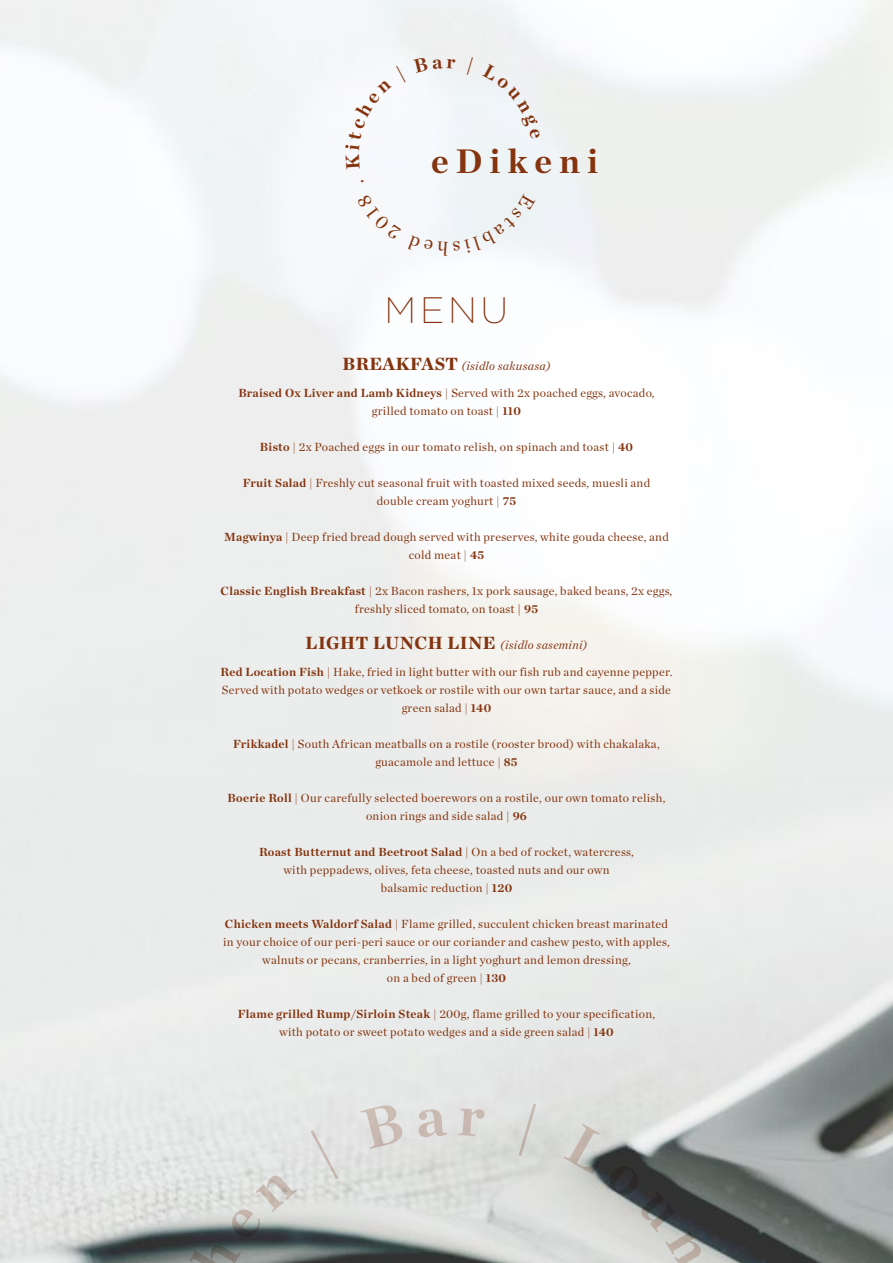
<style>
.page{position:relative;width:893px;height:1263px;background:#fff}
.page>*{position:absolute;margin:0;border:0;box-sizing:border-box;transform-origin:0 0}
.t1{font:200 36.75px "Gotham";color:#84340e}
.t2{font:700 34.8px "Chronicle Deck";letter-spacing:.2em;color:#84340e}
.t3{font:12px/18px "Chronicle Deck";letter-spacing:.025em;color:#84340e;text-align:center}
.t4{font:italic 12px "Chronicle Deck";letter-spacing:.025em;color:#84340e}
.s1{font-weight:900;font-style:normal;font-size:18px}
.s2{font-weight:700}
</style>
<div class="page">
<img style="left:0;top:0;width:893px;height:1263px">
<svg style="left:161px;top:1103px;width:573px;height:160px;background:#bcbebc"></svg>
<div style="left:407px;top:193px;width:129px;height:63px;background:#f0f4f8"></div>
<svg style="left:357px;top:194px;width:44px;height:46px"></svg>
<svg style="left:345px;top:66px;width:61px;height:103px"></svg>
<svg style="left:413px;top:57px;width:43px;height:16px"></svg>
<svg style="left:467px;top:57px;width:6px;height:18px"></svg>
<div style="left:482px;top:64px;width:58px;height:75px;background:#f0f3f7"></div>
<h2 class="t2" style="left:431px;top:133px;width:169px">eDikeni</h2>
<h1 class="t1" style="left:385px;top:287px;width:125px">MENU</h1>
<p class="t4" style="left:342px;top:356px;width:209px"><span class="s1">BREAKFAST</span> (isidlo sakusasa)</p>
<p class="t3" style="left:238px;top:383px;width:418px"><span class="s2">Braised Ox Liver and Lamb Kidneys</span> | Served with 2x poached eggs, avocado, grilled tomato on toast | <span class="s2">110</span></p>
<p class="t3" style="left:260px;top:437px;width:375px"><span class="s2">Bisto</span> | 2x Poached eggs in our tomato relish, on spinach and toast | <span class="s2">40</span></p>
<p class="t3" style="left:243px;top:473px;width:409px"><span class="s2">Fruit Salad</span> | Freshly cut seasonal fruit with toasted mixed seeds, muesli and double cream yoghurt | <span class="s2">75</span></p>
<p class="t3" style="left:224px;top:527px;width:446px"><span class="s2">Magwinya</span> | Deep fried bread dough served with preserves, white gouda cheese, and cold meat | <span class="s2">45</span></p>
<p class="t3" style="left:221px;top:581px;width:453px"><span class="s2">Classic English Breakfast</span> | 2x Bacon rashers, 1x pork sausage, baked beans, 2x eggs, freshly sliced tomato, on toast <span class="s2">| 95</span></p>
<p class="t4" style="left:306px;top:635px;width:283px"><span class="s1">LIGHT LUNCH LINE</span> (isidlo sasemini)</p>
<p class="t3" style="left:221px;top:662px;width:453px"><span class="s2">Red Location Fish</span> | Hake, fried in light butter with our fish rub and cayenne pepper.<br>Served with potato wedges or vetkoek or rostile with our own tartar sauce, and a side green salad | <span class="s2">140</span></p>
<p class="t3" style="left:233px;top:734px;width:428px"><span class="s2">Frikkadel</span> | South African meatballs on a rostile (rooster brood) with chakalaka, guacamole and lettuce | <span class="s2">85</span></p>
<p class="t3" style="left:228px;top:788px;width:439px"><span class="s2">Boerie Roll</span> | Our carefully selected boerewors on a rostile, our own tomato relish, onion rings and side salad | <span class="s2">96</span></p>
<p class="t3" style="left:259px;top:842px;width:376px"><span class="s2">Roast Butternut and Beetroot Salad</span> | On a bed of rocket, watercress, with peppadews, olives, feta cheese, toasted nuts and our own balsamic reduction | <span class="s2">120</span></p>
<p class="t3" style="left:223px;top:914px;width:448px"><span class="s2">Chicken meets Waldorf Salad</span> | Flame grilled, succulent chicken breast marinated in your choice of our peri-peri sauce or our coriander and cashew pesto, with apples, walnuts or pecans, cranberries, in a light yoghurt and lemon dressing,<br>on a bed of green | <span class="s2">130</span></p>
<p class="t3" style="left:238px;top:1004px;width:419px"><span class="s2">Flame grilled Rump/Sirloin Steak</span> | 200g, flame grilled to your specification, with potato or sweet potato wedges and a side green salad | <span class="s2">140</span></p>
</div>
